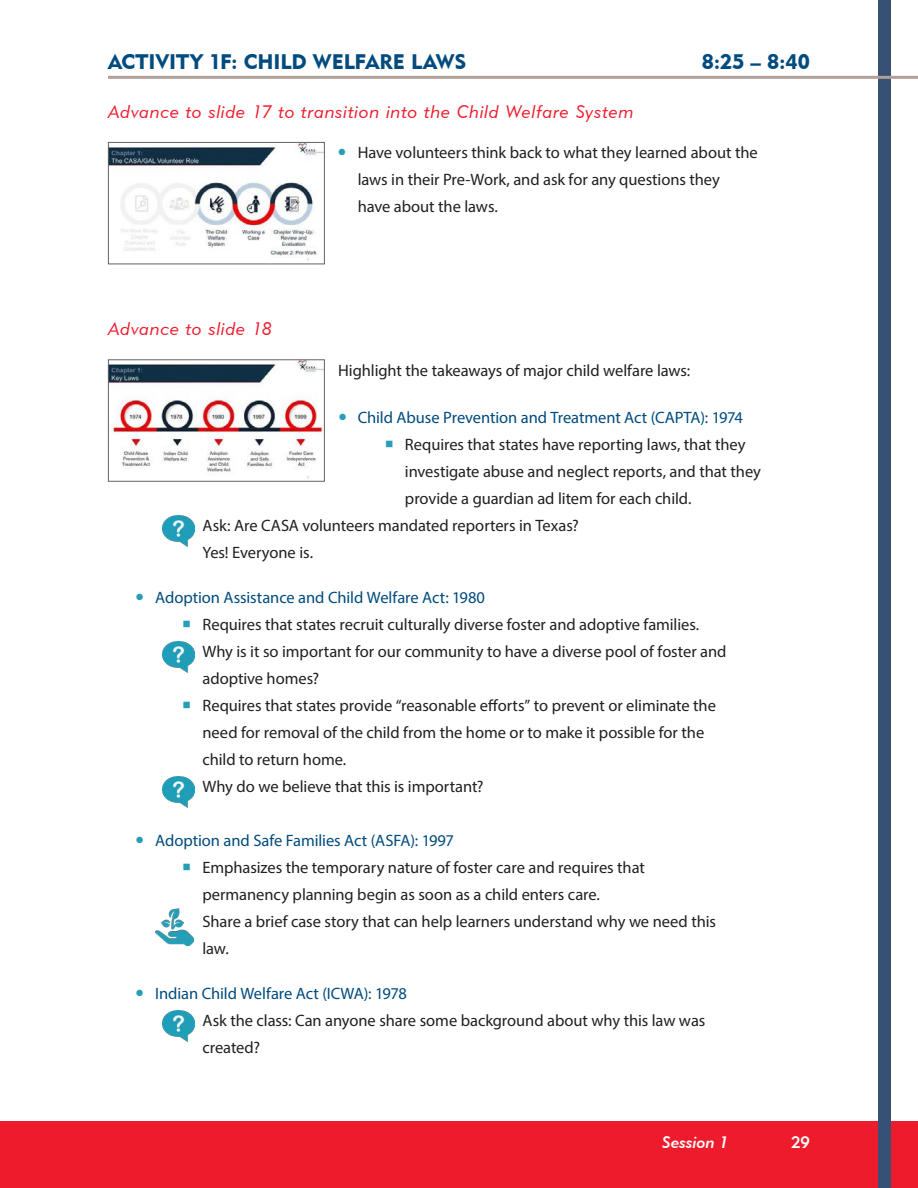
<style>
.page{position:relative;width:918px;height:1188px;background:#fff}
.page>*{position:absolute;margin:0;border:0;box-sizing:border-box;transform-origin:0 0}
.Right_Activity{font:21px "Geometric 415 BT Black A";color:#014b7e}
.H2_Slim{font:18px "Geometric 415 BT Lite Italic A";letter-spacing:.045em;color:#ee1b2c}
.Bullets_2_Return{font:16.5px/27px "Myriad Pro";letter-spacing:-.005em;color:#231f20}
.t1{font:16.5px "Myriad Pro";letter-spacing:-.005em;color:#014b7e}
.t2{font:16.5px "Geometric 415 BT Medium Italic A";color:#fff}
.t3{font:16.5px "Geometric 415 BT Medium A";color:#fff}
</style>
<div class="page">
<div style="left:0;top:1121px;width:918px;height:67px;background:#ee1b2c"></div>
<div style="left:878px;top:0;width:13px;height:1188px;background:#365173"></div>
<hr style="left:108px;top:76px;width:810px;height:3px;background:#b0a099">
<img style="left:110px;top:144px;width:213px;height:117px">
<div style="left:108px;top:142px;width:217px;height:122px;border:1px solid #636366"></div>
<img style="left:110px;top:361px;width:213px;height:118px">
<div style="left:108px;top:359px;width:217px;height:123px;border:1px solid #636366"></div>
<img style="left:162px;top:515px;width:32px;height:31px">
<img style="left:162px;top:641px;width:32px;height:31px">
<img style="left:162px;top:776px;width:32px;height:31px">
<img style="left:155px;top:908px;width:38px;height:37px">
<img style="left:162px;top:1010px;width:32px;height:31px">
<p class="Right_Activity" style="left:108px;top:49px;width:360px">ACTIVITY 1F: CHILD WELFARE LAWS</p>
<p class="Right_Activity" style="left:702px;top:49px;width:110px">8:25 – 8:40</p>
<p class="H2_Slim" style="left:108px;top:100px;width:527px">Advance to slide 17 to transition into the Child Welfare System</p>
<p class="Bullets_2_Return" style="left:358px;top:139px;width:402px">Have volunteers think back to what they learned about the laws in their Pre-Work, and ask for any questions they<br>have about the laws.</p>
<p class="H2_Slim" style="left:108px;top:318px;width:166px">Advance to slide 18</p>
<p class="Bullets_2_Return" style="left:338px;top:356px;width:354px">Highlight the takeaways of major child welfare laws:</p>
<p class="t1" style="left:358px;top:407px;width:387px">Child Abuse Prevention and Treatment Act (CAPTA): 1974</p>
<p class="Bullets_2_Return" style="left:405px;top:430px;width:357px">Requires that states have reporting laws, that they investigate abuse and neglect reports, and that they provide a guardian ad litem for each child.</p>
<p class="Bullets_2_Return" style="left:202px;top:511px;width:378px">Ask: Are CASA volunteers mandated reporters in Texas?<br>Yes! Everyone is.</p>
<p class="t1" style="left:155px;top:587px;width:331px">Adoption Assistance and Child Welfare Act: 1980</p>
<p class="Bullets_2_Return" style="left:202px;top:610px;width:498px">Requires that states recruit culturally diverse foster and adoptive families.</p>
<p class="Bullets_2_Return" style="left:202px;top:637px;width:526px">Why is it so important for our community to have a diverse pool of foster and adoptive homes?</p>
<p class="Bullets_2_Return" style="left:202px;top:691px;width:515px">Requires that states provide “reasonable efforts” to prevent or eliminate the need for removal of the child from the home or to make it possible for the child to return home.</p>
<p class="Bullets_2_Return" style="left:202px;top:772px;width:283px">Why do we believe that this is important?</p>
<p class="t1" style="left:155px;top:830px;width:300px">Adoption and Safe Families Act (ASFA): 1997</p>
<p class="Bullets_2_Return" style="left:202px;top:853px;width:444px">Emphasizes the temporary nature of foster care and requires that permanency planning begin as soon as a child enters care.</p>
<p class="Bullets_2_Return" style="left:202px;top:907px;width:515px">Share a brief case story that can help learners understand why we need this law.</p>
<p class="t1" style="left:155px;top:983px;width:253px">Indian Child Welfare Act (ICWA): 1978</p>
<p class="Bullets_2_Return" style="left:203px;top:1006px;width:504px">Ask the class: Can anyone share some background about why this law was created?</p>
<p class="t2" style="left:662px;top:1132px;width:68px">Session 1</p>
<p class="t3" style="left:791px;top:1132px;width:20px">29</p>
</div>
